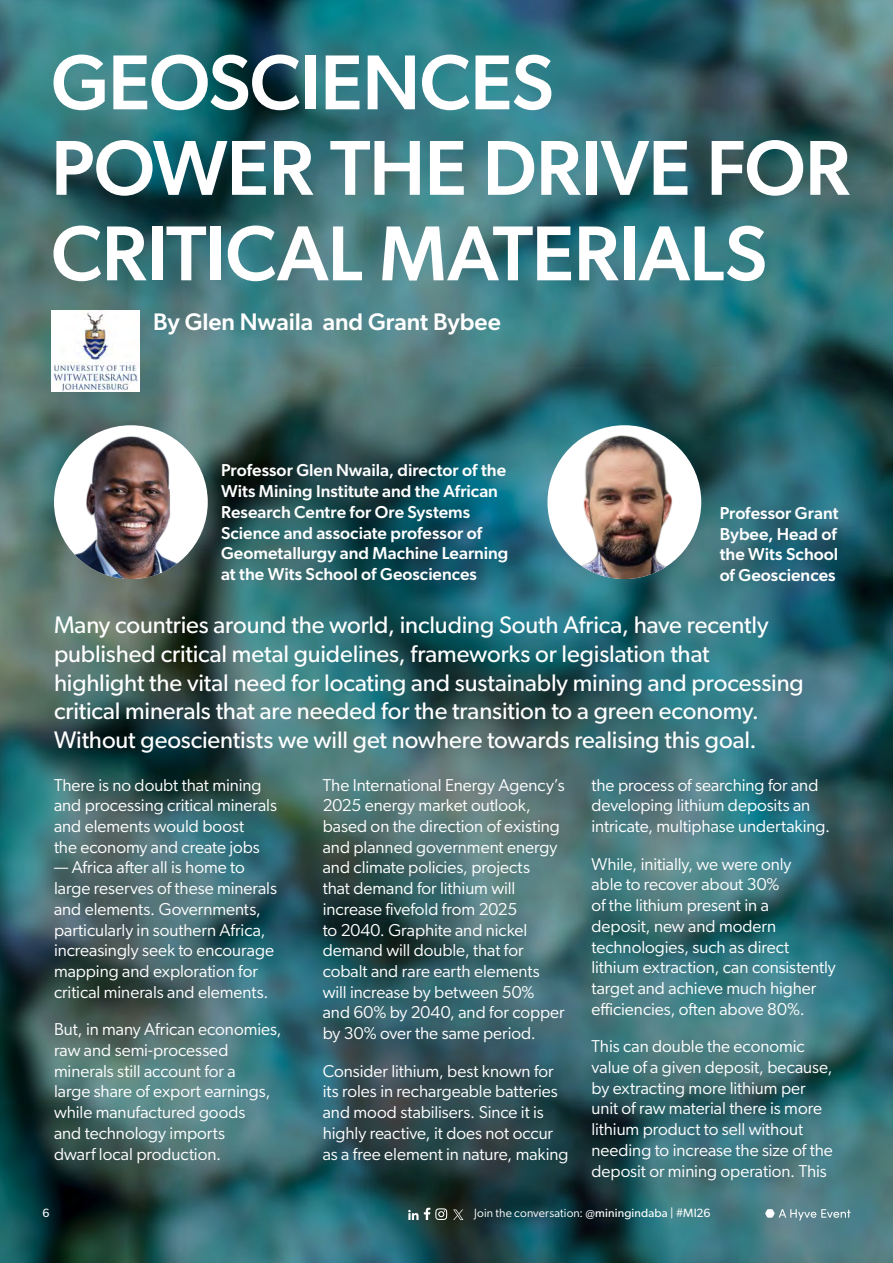
<style>
.page{position:relative;width:893px;height:1263px;background:#fff}
.page>*{position:absolute;margin:0;border:0;box-sizing:border-box;transform-origin:0 0}
.t1{font:500 78px/85.5px "Gibson";letter-spacing:-.015em;color:#fff}
.t2{font:24px/28.8px "Gibson";letter-spacing:-.005em;color:#fff}
.t3{font:500 24px "Gibson";letter-spacing:-.005em;color:#fff}
.t4{font:17.25px/20.7px "Gibson";color:#fff}
.t5{font:500 17.25px/20.7px "Gibson";color:#fff}
.t6{font:12px "Gibson";letter-spacing:.01em;color:#fff}
.t7{font:12px "Gibson";color:#fff}
.s1{font-style:inherit}
</style>
<div class="page">
<img style="left:0;top:0;width:893px;height:1263px">
<svg style="left:408px;top:1208px;width:39px;height:12px"></svg>
<svg style="left:453px;top:1209px;width:10px;height:11px"></svg>
<svg style="left:765px;top:1209px;width:85px;height:11px"></svg>
<img style="left:54px;top:425px;width:154px;height:154px;border-radius:77px">
<img style="left:547px;top:425px;width:154px;height:154px;border-radius:77px">
<img style="left:51px;top:310px;width:88px;height:81px">
<h1 class="t1" style="left:51px;top:34px;width:801px">GEOSCIENCES<br>POWER THE DRIVE FOR<br>CRITICAL MATERIALS</h1>
<h2 class="t3" style="left:153px;top:305px;width:349px">By Glen Nwaila and Grant Bybee</h2>
<p class="t5" style="left:221px;top:459px;width:289px">Professor Glen Nwaila, director of the Wits Mining Institute and the African Research Centre for Ore Systems Science and associate professor of Geometallurgy and Machine Learning at the Wits School of Geosciences</p>
<p class="t5" style="left:720px;top:502px;width:120px;text-align:justify">Professor Grant Bybee, Head of the Wits School of Geosciences</p>
<p class="t2" style="left:54px;top:610px;width:751px">Many countries around the world, including South Africa, have recently published critical metal guidelines, frameworks or legislation that highlight the vital need for locating and sustainably mining and processing critical minerals that are needed for the transition to a green economy.<br>Without geoscientists we will get nowhere towards realising this goal.</p>
<p class="t4" style="left:54px;top:774px;width:224px">There is no doubt that mining and processing critical minerals and elements would boost<br>the economy and create jobs</p>
<p class="t4" style="left:54px;top:857px;width:224px">— Africa after all is home to large reserves of these minerals and elements. Governments, particularly in southern Africa, increasingly seek to encourage mapping and exploration for critical minerals and elements.</p>
<p class="t4" style="left:54px;top:1019px;width:229px">But, in many African economies, raw and semi-processed minerals still account for a<br>large share of export earnings, while manufactured goods<br>and technology imports<br>dwarf local production.</p>
<p class="t4" style="left:323px;top:774px;width:244px">The International Energy Agency’s<br>2025 energy market outlook, based on the direction of existing and planned government energy and climate policies, projects<br>that demand for lithium will increase fivefold from 2025<br>to 2040. Graphite and nickel demand will double, that for cobalt and rare earth elements will increase by between 50% and 60% by 2040, and for copper by 30% over the same period.</p>
<p class="t4" style="left:323px;top:1060px;width:247px">Consider lithium, best known for its roles in rechargeable batteries and mood stabilisers. Since it is highly reactive, it does not occur as a free element in nature, making</p>
<p class="t4" style="left:591px;top:774px;width:240px">the process of searching for and developing lithium deposits an intricate, multiphase undertaking.</p>
<p class="t4" style="left:591px;top:853px;width:246px">While, initially, we were only<br>able to recover about 30%<br>of the lithium present in a<br>deposit, new and modern technologies, such as direct lithium extraction, can consistently target and achieve much higher efficiencies, often above 80%.</p>
<p class="t4" style="left:591px;top:1036px;width:243px">This can double the economic value of a given deposit, because, by extracting more lithium per unit of raw material there is more lithium product to sell without needing to increase the size of the deposit or mining operation. This</p>
<p class="t7" style="left:43px;top:1206px;width:9px">6</p>
<p class="t6" style="left:474px;top:1206px;width:238px">Join the conversation: <span class="s1">@miningindaba | #MI26</span></p>
</div>
